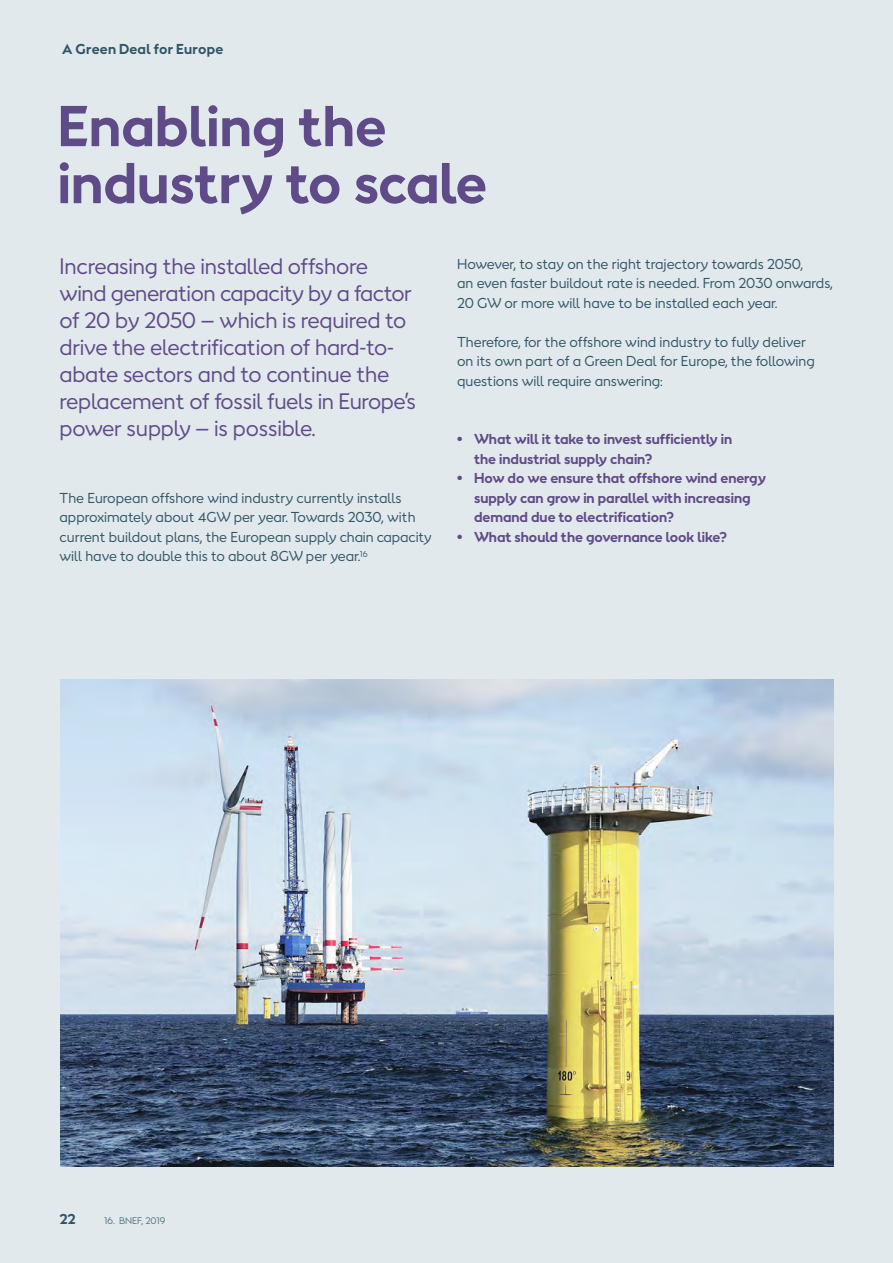
<style>
.page{position:relative;width:893px;height:1263px;background:#e2e9ed}
.page>*{position:absolute;margin:0;border:0;box-sizing:border-box;transform-origin:0 0}
.Heading_Bold{font:700 54px/57px "Orsted Sans";color:#5f4b87}
.Body_9_13{font:21px/27px "Orsted Sans";letter-spacing:-.01em;color:#5f4b87}
.Body_9_13-2{font:13.5px/19.5px "Orsted Sans";color:#315564}
.t1{font:700 13.5px/19.5px "Orsted Sans";color:#5f4b87}
.Navigation{font:700 13.5px "Orsted Sans";letter-spacing:.015em;color:#315564}
.Notes{font:9px "Orsted Sans";color:#517382}
</style>
<div class="page">
<img style="left:61px;top:679px;width:772px;height:488px">
<p class="Navigation" style="left:62px;top:40px;width:163px">A Green Deal for Europe</p>
<p class="Heading_Bold" style="left:58px;top:98px;width:431px">Enabling the industry to scale</p>
<p class="Body_9_13" style="left:60px;top:253px;width:358px">Increasing the installed offshore wind generation capacity by a factor of 20 by 2050 – which is required to drive the electrification of hard-to&shy;abate sectors and to continue the replacement of fossil fuels in Europe’s power supply – is possible.</p>
<p class="Body_9_13-2" style="left:60px;top:488px;width:374px">The European offshore wind industry currently installs approximately about 4GW per year. Towards 2030, with current buildout plans, the European supply chain capacity will have to double this to about 8GW per year.<sup>16</sup></p>
<p class="Body_9_13-2" style="left:457px;top:254px;width:348px">However, to stay on the right trajectory towards 2050,</p>
<p class="Body_9_13-2" style="left:457px;top:273px;width:377px">an even faster buildout rate is needed. From 2030 onwards,<br>20 GW or more will have to be installed each year.</p>
<p class="Body_9_13-2" style="left:457px;top:332px;width:359px">Therefore, for the offshore wind industry to fully deliver on its own part of a Green Deal for Europe, the following questions will require answering:</p>
<p class="t1" style="left:474px;top:429px;width:260px;text-indent:-17px">• What will it take to invest sufficiently in the industrial supply chain?</p>
<p class="t1" style="left:474px;top:468px;width:293px;text-indent:-17px">• How do we ensure that offshore wind energy supply can grow in parallel with increasing demand due to electrification?</p>
<p class="t1" style="left:457px;top:527px;width:271px">• What should the governance look like?</p>
<p class="Navigation" style="left:60px;top:1210px;width:18px">22</p>
<p class="Notes" style="left:104px;top:1214px;width:63px">16. BNEF, 2019</p>
</div>
